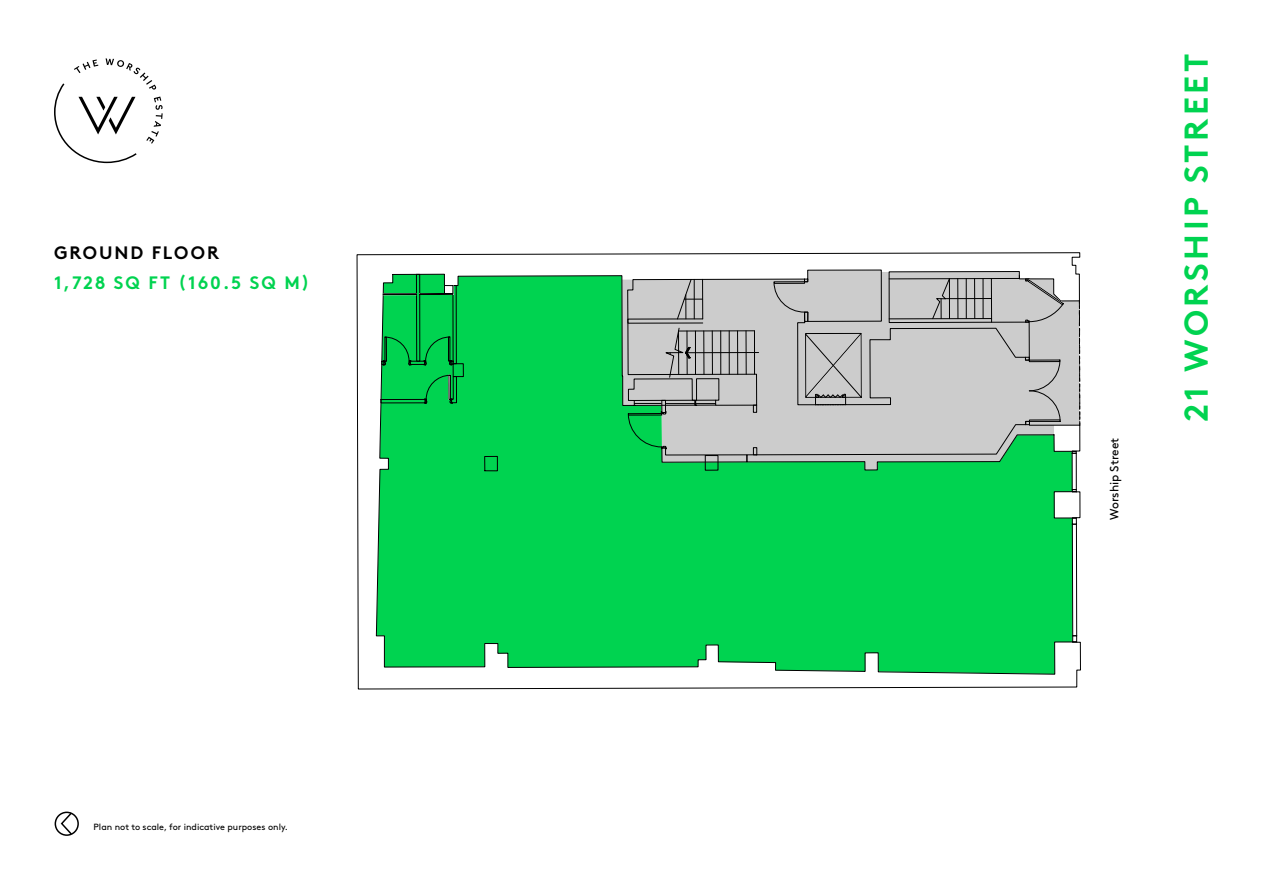
<style>
.page{position:relative;width:1263px;height:893px;background:#fff}
.page>*{position:absolute;margin:0;border:0;box-sizing:border-box;transform-origin:0 0}
.t1{font:700 33px "Brown";letter-spacing:.105em;color:#00d350}
.t2{font:700 18px "Brown";letter-spacing:.1em;color:#00d350}
.t3{font:700 18px "Brown";letter-spacing:.105em;color:#000}
.t4{font:12px "Brown";color:#000}
.t5{font:9px "Brown";color:#000}
</style>
<div class="page">
<div style="left:55px;top:812px;width:24px;height:24px;border:2px solid #000;border-radius:50%"></div>
<svg style="left:60px;top:811px;width:13px;height:25px"></svg>
<svg style="left:54px;top:58px;width:109px;height:105px"></svg>
<svg style="left:356px;top:252px;width:725px;height:438px"></svg>
<div style="left:484px;top:456px;width:14px;height:15px;border:1px solid #000"></div>
<hr style="left:1072px;top:524px;width:1px;height:112px;background:#000">
<hr style="left:1076px;top:524px;width:1px;height:112px;background:#000">
<hr style="left:1076px;top:453px;width:1px;height:37px;background:#000">
<hr style="left:1072px;top:453px;width:1px;height:37px;background:#000">
<svg style="left:1072px;top:635px;width:5px;height:8px"></svg>
<svg style="left:1053px;top:489px;width:28px;height:36px"></svg>
<div style="left:380px;top:399px;width:46px;height:4px;border:1px solid #000"></div>
<div style="left:410px;top:361px;width:15px;height:4px;border:1px solid #000"></div>
<div style="left:416px;top:274px;width:4px;height:88px;border:1px solid #000"></div>
<svg style="left:382px;top:285px;width:72px;height:10px"></svg>
<div style="left:383px;top:293px;width:34px;height:2px;border:1px solid #000"></div>
<svg style="left:423px;top:336px;width:30px;height:29px"></svg>
<svg style="left:381px;top:336px;width:30px;height:29px"></svg>
<svg style="left:424px;top:374px;width:33px;height:30px"></svg>
<svg style="left:627px;top:275px;width:454px;height:196px;background:#afc0b6"></svg>
<h2 class="t3" style="left:54px;top:239px;width:166px">GROUND FLOOR</h2>
<h2 class="t2" style="left:54px;top:268px;width:257px">1,728 SQ FT (160.5 SQ M)</h2>
<p class="t5" style="left:94px;top:820px;width:196px">Plan not to scale, for indicative purposes only.</p>
<h3 class="t4" style="left:1105px;top:520px;width:84px;rotate:-90deg">Worship Street</h3>
<h1 class="t1" style="left:1169px;top:422px;width:370px;rotate:-90deg">21 WORSHIP STREET</h1>
</div>
